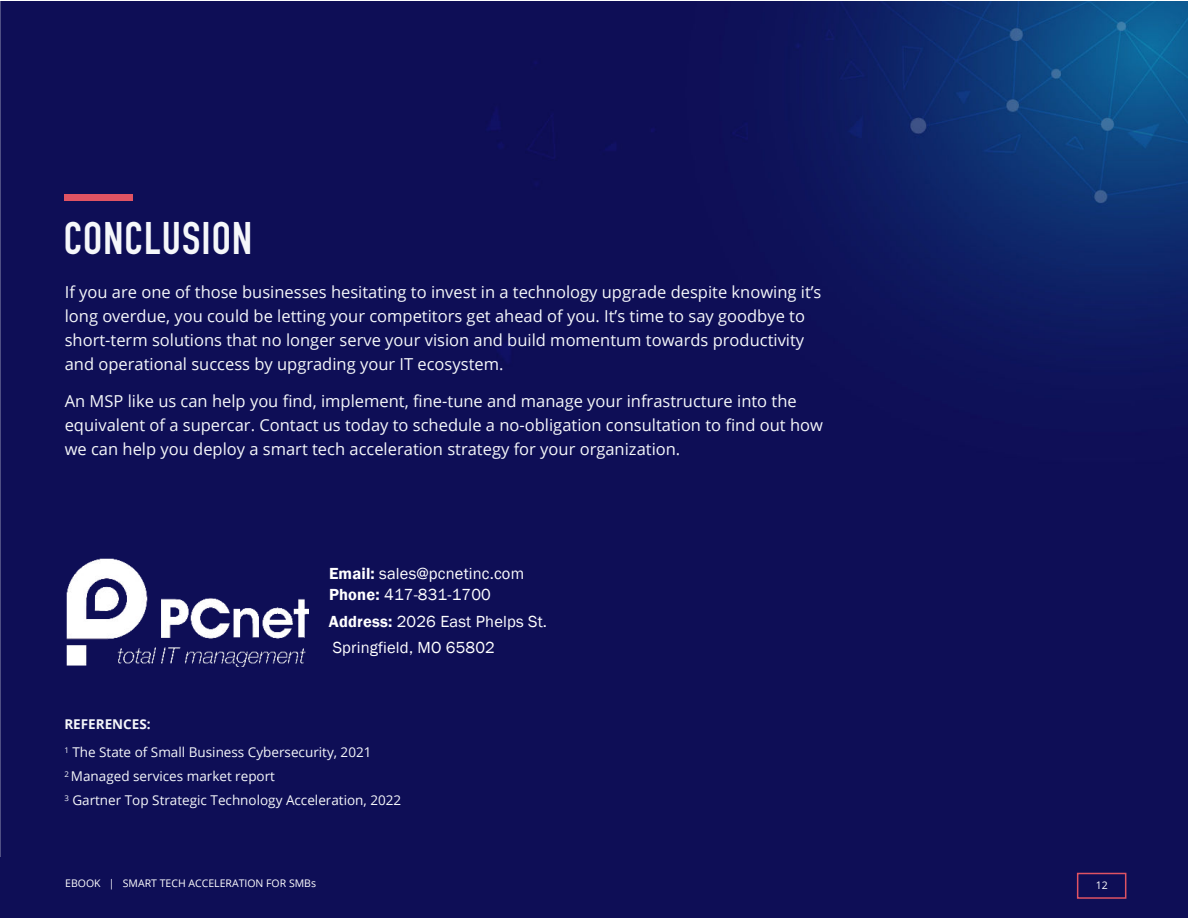
<style>
.page{position:relative;width:1188px;height:918px;background:#fff}
.page>*{position:absolute;margin:0;border:0;box-sizing:border-box;transform-origin:0 0}
.t1{font:700 45px "DIN Condensed";letter-spacing:.025em;color:#f5f7fa}
.t2{font:16.5px/24px "Open Sans";color:#f5f7fa}
.t3{font:16.5px/21px "Franklin Gothic";letter-spacing:.01em;color:#fff}
.t4{font:13.5px/28.2px "Open Sans";color:#f5f7fa}
.t5{font:10.5px "Open Sans";color:#fff}
.s1{font-weight:600}
.s2{font-weight:700}
</style>
<div class="page">
<div style="left:0;top:857px;width:1188px;height:61px;background:#0e0e56"></div>
<div style="left:1077px;top:873px;width:49px;height:26px;border:2px solid #e05363"></div>
<img style="left:0;top:1px;width:1188px;height:856px">
<div style="left:64px;top:194px;width:69px;height:6px;background:#e05363"></div>
<img style="left:67px;top:558px;width:241px;height:109px">
<h1 class="t1" style="left:64px;top:212px;width:190px">CONCLUSION</h1>
<p class="t2" style="left:65px;top:282px;width:758px">If you are one of those businesses hesitating to invest in a technology upgrade despite knowing it’s long overdue, you could be letting your competitors get ahead of you. It’s time to say goodbye to short-term solutions that no longer serve your vision and build momentum towards productivity and operational success by upgrading your IT ecosystem.</p>
<p class="t2" style="left:65px;top:390px;width:760px">An MSP like us can help you find, implement, fine-tune and manage your infrastructure into the equivalent of a supercar. Contact us today to schedule a no-obligation consultation to find out how we can help you deploy a smart tech acceleration strategy for your organization.</p>
<p class="t3" style="left:329px;top:563px;width:197px"><span class="s1">Email:</span> sales@pcnetinc.com<br><span class="s1">Phone:</span> 417-831-1700</p>
<p class="t3" style="left:329px;top:608px;width:220px;line-height:26.1px"><span class="s1">Address:</span> 2026 East Phelps St.<br>Springfield, MO 65802</p>
<p class="t4" style="left:64px;top:711px;width:309px"><span class="s2">REFERENCES:<br></span><sup>1</sup> The State of Small Business Cybersecurity, 2021</p>
<p class="t4" style="left:64px;top:766px;width:338px;line-height:24px"><sup>2</sup> Managed services market report<br><sup>3</sup> Gartner Top Strategic Technology Acceleration, 2022</p>
<p class="t5" style="left:65px;top:879px;width:252px">EBOOK | SMART TECH ACCELERATION FOR SMBs</p>
<p class="t5" style="left:1096px;top:881px;width:14px">12</p>
</div>
